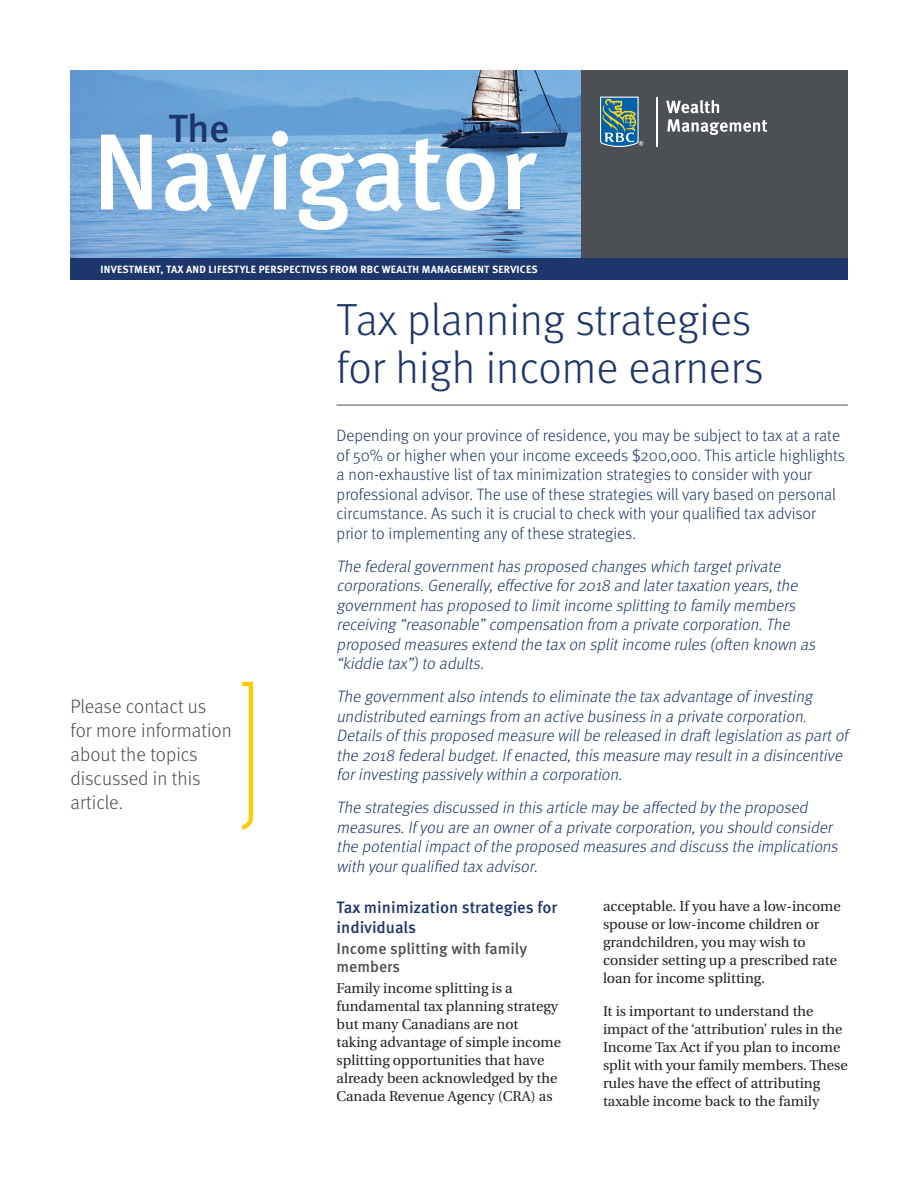
<style>
.page{position:relative;width:918px;height:1188px;background:#fff}
.page>*{position:absolute;margin:0;border:0;box-sizing:border-box;transform-origin:0 0}
.t1{font:500 108px "Meta OT";letter-spacing:-.015em;color:#fff}
.t2{font:300 45px/48px "Meta OT";color:#1d366c}
.t3{font:500 39.3px "Meta OT";color:#1d366c}
.t4{font:300 19.5px/24px "Meta OT";color:#4c4f54}
.t5{font:italic 300 16.5px/19.5px "Meta OT";letter-spacing:-.005em;color:#1d366c}
.t6{font:300 16.5px/19.5px "Meta OT";color:#1d366c}
.t7{font:500 16.5px/19.5px "Meta OT";color:#1d366c}
.t8{font:500 15.75px/18px "Meta OT";color:#4c4f54}
.t9{font:14.25px/18px "Utopia";color:#231f20}
.t10{font:700 10.5px "Meta OT";letter-spacing:.02em;color:#fff}
</style>
<div class="page">
<img style="left:70px;top:70px;width:511px;height:188px">
<div style="left:581px;top:70px;width:267px;height:209px;background:#4c4f54"></div>
<div style="left:70px;top:258px;width:778px;height:22px;background:#1d366c"></div>
<svg style="left:600px;top:97px;width:43px;height:50px;background:#548695"></svg>
<hr style="left:657px;top:97px;width:1px;height:49px;background:#fff">
<svg style="left:666px;top:100px;width:53px;height:13px"></svg>
<svg style="left:667px;top:119px;width:100px;height:16px"></svg>
<hr style="left:337px;top:405px;width:511px;height:1px;background:#4c4f54">
<svg style="left:242px;top:682px;width:11px;height:148px"></svg>
<h3 class="t3" style="left:168px;top:104px;width:63px">The</h3>
<h1 class="t1" style="left:92px;top:105px;width:446px">Navigator</h1>
<p class="t10" style="left:101px;top:263px;width:439px">INVESTMENT, TAX AND LIFESTYLE PERSPECTIVES FROM RBC WEALTH MANAGEMENT SERVICES</p>
<p class="t4" style="left:70px;top:695px;width:163px">Please contact us for more information about the topics discussed in this article.</p>
<h2 class="t2" style="left:337px;top:296px;width:429px">Tax planning strategies for high income earners</h2>
<p class="t6" style="left:337px;top:426px;width:510px">Depending on your province of residence, you may be subject to tax at a rate of 50% or higher when your income exceeds $200,000. This article highlights a non-exhaustive list of tax minimization strategies to consider with your professional advisor. The use of these strategies will vary based on personal circumstance. As such it is crucial to check with your qualified tax advisor prior to implementing any of these strategies.</p>
<p class="t5" style="left:337px;top:557px;width:484px">The federalgovernmenthas proposed changes which targetprivate corporations.Generally,effective for2018 and latertaxation years,the governmenthas proposed to limitincome splitting to family members receiving “reasonable”compensation from a private corporation.The proposed measures extend the taxon splitincome rules (often known as “kiddie tax”) to adults.</p>
<p class="t5" style="left:337px;top:687px;width:513px">The governmentalso intends to eliminate the taxadvantage of investing undistributed earnings from an active business in a private corporation.<br>Details of this proposed measure willbe released in draft legislation as partof the 2018 federalbudget.If enacted,this measure may resultin a disincentive forinvesting passively within a corporation.</p>
<p class="t5" style="left:337px;top:798px;width:506px">The strategies discussed in this article may be affected by the proposed measures.If you are an ownerof a private corporation,you should consider the potentialimpactof the proposed measures and discuss the implications with yourqualified taxadvisor.</p>
<p class="t7" style="left:337px;top:898px;width:222px">Tax minimization strategies for individuals</p>
<p class="t8" style="left:337px;top:940px;width:192px">Income splitting with family members</p>
<p class="t9" style="left:337px;top:980px;width:226px">Family income splitting is a fundamental tax planning strategy but many Canadians are not taking advantage of simple income splitting opportunities that have already been acknowledged by the<br>Canada Revenue Agency (CRA) as</p>
<p class="t9" style="left:603px;top:898px;width:239px">acceptable. If you have a low-income spouse or low-income children or grandchildren, you may wish to consider setting up a prescribed rate loan for income splitting.</p>
<p class="t9" style="left:603px;top:1002px;width:246px">It is important to understand the impact of the ‘attribution’ rules in the Income Tax Act if you plan to income split with your family members. These rules have the effect of attributing taxable income back to the family</p>
</div>
